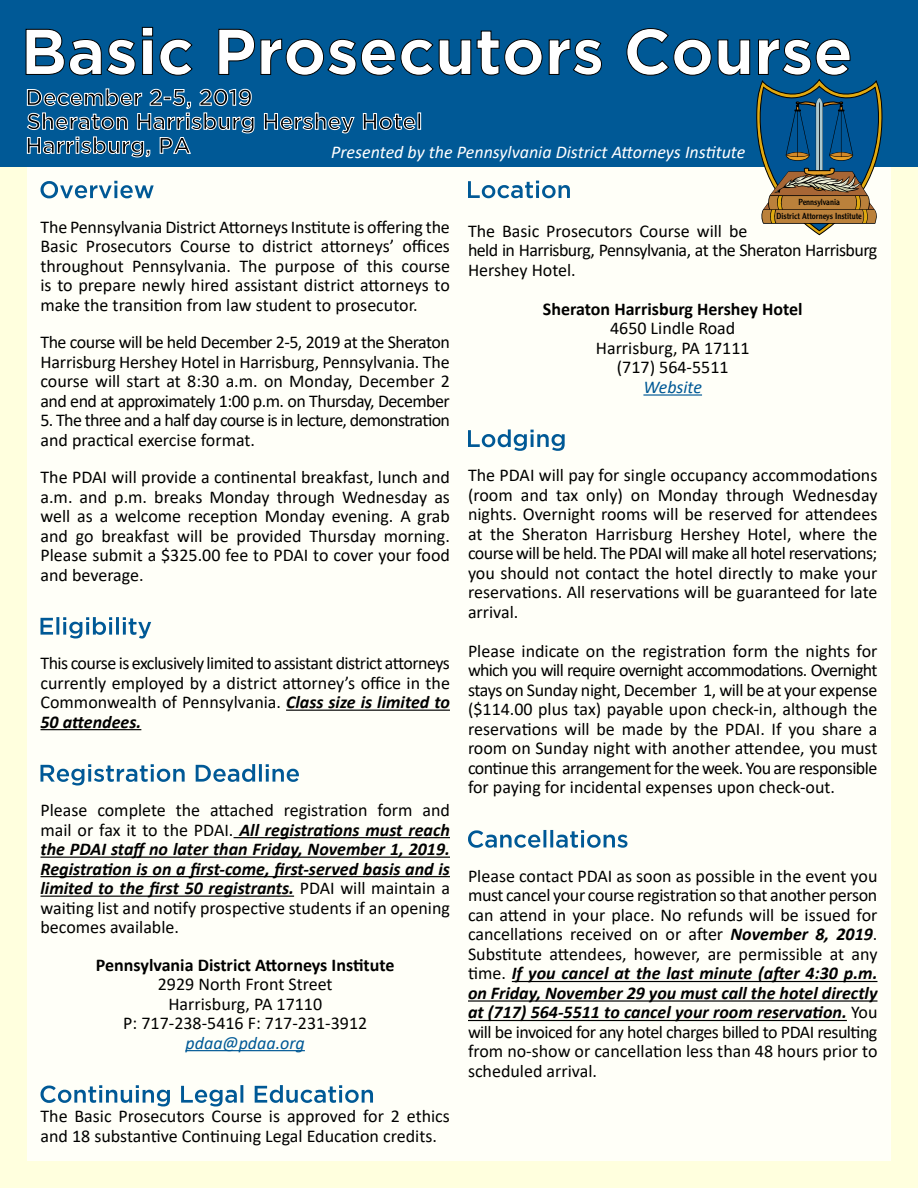
<style>
.page{position:relative;width:918px;height:1188px;background:#ffffde}
.page>*{position:absolute;margin:0;border:0;box-sizing:border-box;transform-origin:0 0}
.t1{font:18px/19.5px "Calibri";color:#000;text-align:justify}
.t2{font:italic 700 18px/19.5px "Calibri";color:#000;text-align:justify}
.t3{font:18px/19.5px "Calibri";letter-spacing:-.03em;color:#000}
.t4{font:18px/19.5px "Calibri";letter-spacing:-.04em;color:#000}
.t5{font:700 18px "Calibri";color:#000}
.t6{font:italic 18px "Calibri";color:#fff}
.t7{font:italic 18px "Calibri";color:#005996}
.t8{font:8.55px/14.1px "Clearface Gothic LH";color:#000;text-align:center}
.s1{font-weight:700;font-style:italic}
.s2{font-weight:400;font-style:normal}
</style>
<div class="page">
<div style="left:27px;top:140px;width:864px;height:1021px;background:#fffff8"></div>
<div style="left:0;top:0;width:918px;height:166px;background:#005996"></div>
<hr style="left:286px;top:710px;width:164px;height:1px;background:#000">
<hr style="left:40px;top:729px;width:101px;height:1px;background:#000">
<hr style="left:234px;top:837px;width:216px;height:1px;background:#000">
<hr style="left:40px;top:857px;width:410px;height:1px;background:#000">
<hr style="left:40px;top:876px;width:410px;height:1px;background:#000">
<hr style="left:40px;top:896px;width:254px;height:1px;background:#000">
<hr style="left:186px;top:1050px;width:119px;height:1px;background:#005996">
<svg style="left:40px;top:617px;width:111px;height:22px"></svg>
<svg style="left:40px;top:764px;width:259px;height:22px"></svg>
<svg style="left:40px;top:1085px;width:333px;height:22px"></svg>
<hr style="left:643px;top:394px;width:59px;height:2px;background:#005996">
<hr style="left:512px;top:981px;width:365px;height:1px;background:#000">
<hr style="left:468px;top:1000px;width:410px;height:2px;background:#000">
<hr style="left:468px;top:1020px;width:379px;height:1px;background:#000">
<svg style="left:25px;top:27px;width:866px;height:209px"></svg>
<svg style="left:468px;top:429px;width:97px;height:22px"></svg>
<svg style="left:468px;top:830px;width:160px;height:18px"></svg>
<p class="t6" style="left:331px;top:139px;width:416px">Presented by the Pennsylvania District Attorneys Institute</p>
<p class="t1" style="left:40px;top:216px;width:411px">The Pennsylvania District Attorneys Institute is offering the Basic Prosecutors Course to district attorneys’ offices throughout Pennsylvania. The purpose of this course is to prepare newly hired assistant district attorneys to make the transition from law student to prosecutor.</p>
<p class="t1" style="left:40px;top:332px;width:411px">The course will be held December 2-5, 2019 at the Sheraton Harrisburg Hershey Hotel in Harrisburg, Pennsylvania. The course will start at 8:30 a.m. on Monday, December 2 and end at approximately 1:00 p.m. on Thursday, December</p>
<p class="t4" style="left:40px;top:410px;width:411px">5. The three and a half day course is in lecture, demonstration and practical exercise format.</p>
<p class="t1" style="left:40px;top:467px;width:411px">The PDAI will provide a continental breakfast, lunch and a.m. and p.m. breaks Monday through Wednesday as well as a welcome reception Monday evening. A grab and go breakfast will be provided Thursday morning.<br>Please submit a $325.00 fee to PDAI to cover your food and beverage.</p>
<p class="t1" style="left:40px;top:653px;width:411px">This course is exclusively limited to assistant district attorneys currently employed by a district attorney’s office in the Commonwealth of Pennsylvania. <span class="s1">Class size is limited to 50 attendees.</span></p>
<p class="t2" style="left:40px;top:800px;width:411px"><span class="s2">Please complete the attached registration form and mail or fax it to the PDAI.</span> All registrations must reach the PDAI staff no later than Friday, November 1, 2019.<br>Registration is on a first-come, first-served basis and is limited to the first 50 registrants. <span class="s2">PDAI will maintain a waiting list and notify prospective students if an opening becomes available.</span></p>
<p class="t5" style="left:96px;top:952px;width:300px">Pennsylvania District Attorneys Institute</p>
<p class="t1" style="left:123px;top:974px;width:245px;text-align:center">2929 North Front Street<br>Harrisburg, PA 17110<br>P: 717-238-5416 F: 717-231-3912</p>
<p class="t7" style="left:186px;top:1030px;width:121px">pdaa@pdaa.org</p>
<p class="t1" style="left:40px;top:1106px;width:411px">The Basic Prosecutors Course is approved for 2 ethics and 18 substantive Continuing Legal Education credits.</p>
<p class="t8" style="left:777px;top:195px;width:87px">Pennsylvania<br>District Attorneys Institute</p>
<p class="t3" style="left:468px;top:221px;width:411px">The Basic Prosecutors Course will be<br>held in Harrisburg, Pennsylvania, at the Sheraton Harrisburg<br>Hershey Hotel.</p>
<p class="t5" style="left:543px;top:296px;width:261px">Sheraton Harrisburg Hershey Hotel</p>
<p class="t1" style="left:596px;top:318px;width:155px;text-align:center">4650 Lindle Road<br>Harrisburg, PA 17111 (717) 564-5511</p>
<p class="t7" style="left:643px;top:374px;width:60px">Website</p>
<p class="t1" style="left:468px;top:465px;width:411px">The PDAI will pay for single occupancy accommodations (room and tax only) on Monday through Wednesday nights. Overnight rooms will be reserved for attendees at the Sheraton Harrisburg Hershey Hotel, where the course will be held. The PDAI will make all hotel reservations; you should not contact the hotel directly to make your reservations. All reservations will be guaranteed for late arrival.</p>
<p class="t1" style="left:468px;top:641px;width:411px">Please indicate on the registration form the nights for which you will require overnight accommodations. Overnight stays on Sunday night, December 1, will be at your expense ($114.00 plus tax) payable upon check-in, although the reservations will be made by the PDAI. If you share a room on Sunday night with another attendee, you must continue this arrangement for the week. You are responsible for paying for incidental expenses upon check-out.</p>
<p class="t1" style="left:468px;top:866px;width:411px">Please contact PDAI as soon as possible in the event you must cancel your course registration so that another person can attend in your place. No refunds will be issued for cancellations received on or after <span class="s1">November 8, 2019</span>.<br>Substitute attendees, however, are permissible at any time. <span class="s1">If you cancel at the last minute (after 4:30 p.m. on Friday, November 29 you must call the hotel directly at (717) 564-5511 to cancel your room reservation.</span> You will be invoiced for any hotel charges billed to PDAI resulting from no-show or cancellation less than 48 hours prior to scheduled arrival.</p>
</div>
